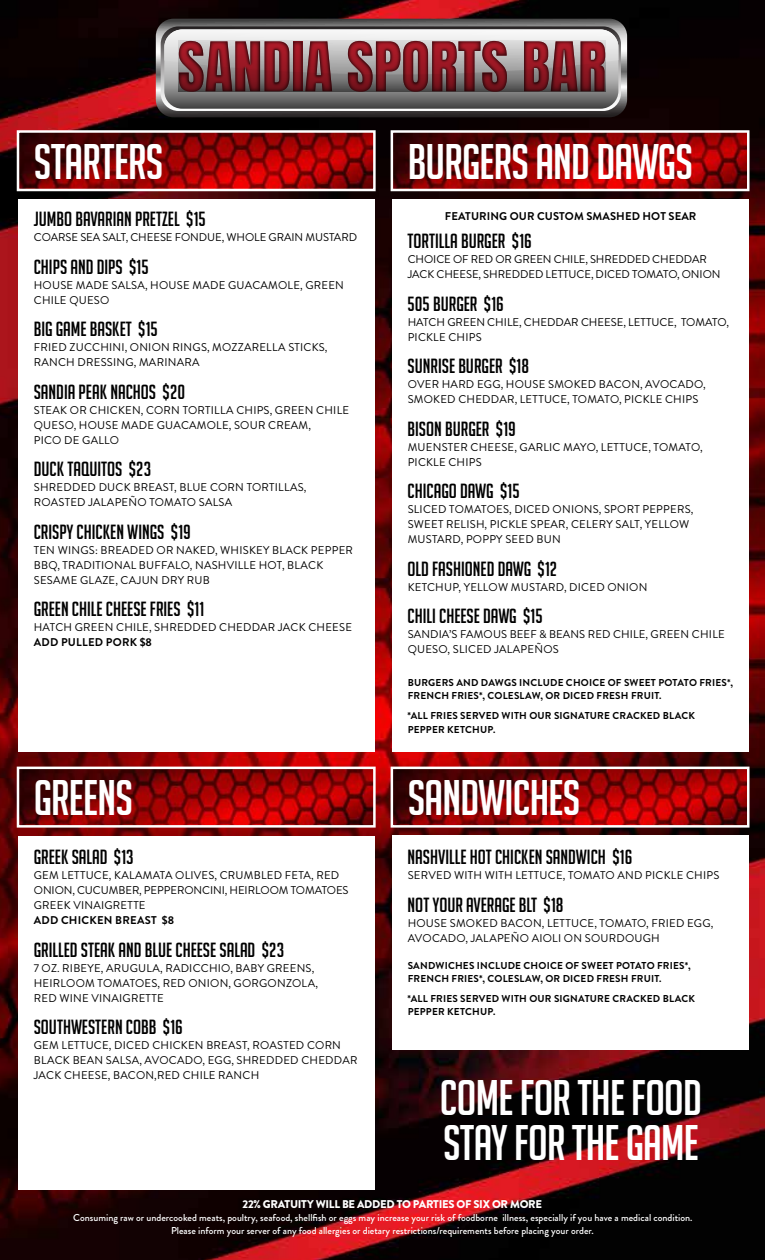
<style>
.page{position:relative;width:765px;height:1260px;background:#fff}
.page>*{position:absolute;margin:0;border:0;box-sizing:border-box;transform-origin:0 0}
.t1{font:58px "Anton";color:#be1e2d}
.t2{font:48.75px/45px "Big Noodle Titling";letter-spacing:-.015em;color:#fff}
.t3{font:20px "Big Noodle Titling";color:#000}
.t4{font:11.25px/15px "Brandon Grotesque";letter-spacing:.02em;color:#000}
.t5{font:11.25px/15px "Brandon Grotesque";letter-spacing:-.005em;color:#000}
.t6{font:700 11.25px "Brandon Grotesque";letter-spacing:.01em;color:#000}
.t7{font:11.25px/15px "Brandon Grotesque";color:#000}
.t8{font:900 11.25px "Brandon Grotesque";letter-spacing:-.025em;color:#fff}
.t9{font:700 10px/13.8px "Brandon Grotesque";letter-spacing:.02em;color:#000}
.t10{font:500 10px/13.9px "Brandon Grotesque";color:#fff;text-align:center}
</style>
<div class="page">
<img style="left:0;top:0;width:765px;height:1260px">
<div style="left:18px;top:199px;width:356px;height:553px;background:#fff"></div>
<div style="left:392px;top:199px;width:356px;height:553px;background:#fff"></div>
<div style="left:392px;top:836px;width:356px;height:214px;background:#fff"></div>
<div style="left:18px;top:837px;width:356px;height:353px;background:#fff"></div>
<img style="left:20px;top:133px;width:353px;height:55px">
<div style="left:17px;top:130px;width:359px;height:61px;border:2px solid #fff"></div>
<img style="left:20px;top:770px;width:353px;height:55px">
<div style="left:17px;top:767px;width:359px;height:61px;border:2px solid #fff"></div>
<img style="left:394px;top:133px;width:352px;height:55px">
<div style="left:391px;top:130px;width:358px;height:61px;border:2px solid #fff"></div>
<img style="left:394px;top:770px;width:352px;height:55px">
<div style="left:391px;top:767px;width:358px;height:61px;border:2px solid #fff"></div>
<svg style="left:156px;top:19px;width:471px;height:98px;background:#555353"></svg>
<svg style="left:161px;top:26px;width:460px;height:85px"></svg>
<svg style="left:164px;top:29px;width:454px;height:80px;background:#929292"></svg>
<h1 class="t1" style="left:178px;top:37px;width:430px">SANDIA SPORTS BAR</h1>
<h2 class="t2" style="left:34px;top:139px;width:131px">STARTERS</h2>
<h2 class="t2" style="left:408px;top:139px;width:287px">BURGERS AND DAWGS</h2>
<h3 class="t3" style="left:34px;top:209px;width:174px">JUMBO BAVARIAN PRETZEL $15</h3>
<p class="t5" style="left:34px;top:230px;width:325px">COARSE SEA SALT, CHEESE FONDUE, WHOLE GRAIN MUSTARD</p>
<h3 class="t3" style="left:34px;top:256px;width:117px">CHIPS AND DIPS $15</h3>
<p class="t4" style="left:34px;top:278px;width:312px">HOUSE MADE SALSA, HOUSE MADE GUACAMOLE, GREEN<br>CHILE QUESO</p>
<h3 class="t3" style="left:34px;top:319px;width:126px">BIG GAME BASKET $15</h3>
<p class="t4" style="left:34px;top:340px;width:295px">FRIED ZUCCHINI, ONION RINGS, MOZZARELLA STICKS,<br>RANCH DRESSING, MARINARA</p>
<h3 class="t3" style="left:34px;top:381px;width:153px">SANDIA PEAK NACHOS $20</h3>
<p class="t4" style="left:34px;top:403px;width:317px">STEAK OR CHICKEN, CORN TORTILLA CHIPS, GREEN CHILE<br>QUESO, HOUSE MADE GUACAMOLE, SOUR CREAM,<br>PICO DE GALLO</p>
<h3 class="t3" style="left:34px;top:459px;width:119px">DUCK TAQUITOS $23</h3>
<p class="t4" style="left:34px;top:480px;width:274px">SHREDDED DUCK BREAST, BLUE CORN TORTILLAS,<br>ROASTED JALAPEÑO TOMATO SALSA</p>
<h3 class="t3" style="left:34px;top:521px;width:159px">CRISPY CHICKEN WINGS $19</h3>
<p class="t4" style="left:34px;top:543px;width:321px">TEN WINGS: BREADED OR NAKED, WHISKEY BLACK PEPPER<br>BBQ, TRADITIONAL BUFFALO, NASHVILLE HOT, BLACK<br>SESAME GLAZE, CAJUN DRY RUB</p>
<h3 class="t3" style="left:34px;top:599px;width:172px">GREEN CHILE CHEESE FRIES $11</h3>
<p class="t4" style="left:34px;top:620px;width:320px">HATCH GREEN CHILE, SHREDDED CHEDDAR JACK CHEESE</p>
<p class="t6" style="left:34px;top:635px;width:120px">ADD PULLED PORK $8</p>
<h2 class="t2" style="left:34px;top:776px;width:101px">GREENS</h2>
<h3 class="t3" style="left:34px;top:846px;width:102px">GREEK SALAD $13</h3>
<p class="t4" style="left:34px;top:868px;width:316px">GEM LETTUCE, KALAMATA OLIVES, CRUMBLED FETA, RED<br>ONION, CUCUMBER, PEPPERONCINI, HEIRLOOM TOMATOES<br>GREEK VINAIGRETTE</p>
<p class="t6" style="left:34px;top:912px;width:142px">ADD CHICKEN BREAST $8</p>
<h3 class="t3" style="left:34px;top:939px;width:252px">GRILLED STEAK AND BLUE CHEESE SALAD $23</h3>
<p class="t4" style="left:34px;top:960px;width:286px">7 OZ. RIBEYE, ARUGULA, RADICCHIO, BABY GREENS,<br>HEIRLOOM TOMATOES, RED ONION, GORGONZOLA,<br>RED WINE VINAIGRETTE</p>
<h3 class="t3" style="left:34px;top:1016px;width:151px">SOUTHWESTERN COBB $16</h3>
<p class="t4" style="left:34px;top:1038px;width:325px">GEM LETTUCE, DICED CHICKEN BREAST, ROASTED CORN<br>BLACK BEAN SALSA, AVOCADO, EGG, SHREDDED CHEDDAR<br>JACK CHEESE, BACON,RED CHILE RANCH</p>
<p class="t6" style="left:445px;top:208px;width:253px">FEATURING OUR CUSTOM SMASHED HOT SEAR</p>
<h3 class="t3" style="left:408px;top:230px;width:126px">TORTILLA BURGER $16</h3>
<p class="t5" style="left:408px;top:252px;width:314px">CHOICE OF RED OR GREEN CHILE, SHREDDED CHEDDAR<br>JACK CHEESE, SHREDDED LETTUCE, DICED TOMATO, ONION</p>
<h3 class="t3" style="left:408px;top:293px;width:98px">505 BURGER $16</h3>
<p class="t7" style="left:408px;top:314px;width:323px">HATCH GREEN CHILE, CHEDDAR CHEESE, LETTUCE, TOMATO,<br>PICKLE CHIPS</p>
<h3 class="t3" style="left:408px;top:355px;width:123px">SUNRISE BURGER $18</h3>
<p class="t4" style="left:408px;top:377px;width:300px">OVER HARD EGG, HOUSE SMOKED BACON, AVOCADO,<br>SMOKED CHEDDAR, LETTUCE, TOMATO, PICKLE CHIPS</p>
<h3 class="t3" style="left:408px;top:418px;width:110px">BISON BURGER $19</h3>
<p class="t4" style="left:408px;top:439px;width:297px">MUENSTER CHEESE, GARLIC MAYO, LETTUCE, TOMATO,<br>PICKLE CHIPS</p>
<h3 class="t3" style="left:408px;top:480px;width:114px">CHICAGO DAWG $15</h3>
<p class="t4" style="left:408px;top:502px;width:287px">SLICED TOMATOES, DICED ONIONS, SPORT PEPPERS,<br>SWEET RELISH, PICKLE SPEAR, CELERY SALT, YELLOW<br>MUSTARD, POPPY SEED BUN</p>
<h3 class="t3" style="left:408px;top:558px;width:151px">OLD FASHIONED DAWG $12</h3>
<p class="t4" style="left:408px;top:579px;width:241px">KETCHUP, YELLOW MUSTARD, DICED ONION</p>
<h3 class="t3" style="left:408px;top:605px;width:137px">CHILI CHEESE DAWG $15</h3>
<p class="t4" style="left:408px;top:627px;width:319px">SANDIA’S FAMOUS BEEF &amp; BEANS RED CHILE, GREEN CHILE<br>QUESO, SLICED JALAPEÑOS</p>
<p class="t9" style="left:408px;top:675px;width:327px">BURGERS AND DAWGS INCLUDE CHOICE OF SWEET POTATO FRIES*,<br>FRENCH FRIES*, COLESLAW, OR DICED FRESH FRUIT.</p>
<p class="t9" style="left:408px;top:709px;width:289px">*ALL FRIES SERVED WITH OUR SIGNATURE CRACKED BLACK<br>PEPPER KETCHUP.</p>
<h2 class="t2" style="left:408px;top:776px;width:174px">SANDWICHES</h2>
<h3 class="t3" style="left:408px;top:846px;width:226px">NASHVILLE HOT CHICKEN SANDWICH $16</h3>
<p class="t4" style="left:408px;top:868px;width:313px">SERVED WITH WITH LETTUCE, TOMATO AND PICKLE CHIPS</p>
<h3 class="t3" style="left:408px;top:894px;width:157px">NOT YOUR AVERAGE BLT $18</h3>
<p class="t4" style="left:408px;top:915px;width:307px">HOUSE SMOKED BACON, LETTUCE, TOMATO, FRIED EGG,<br>AVOCADO, JALAPEÑO AIOLI ON SOURDOUGH</p>
<p class="t9" style="left:408px;top:960px;width:285px;line-height:12.5px">SANDWICHES INCLUDE CHOICE OF SWEET POTATO FRIES*,<br>FRENCH FRIES*, COLESLAW, OR DICED FRESH FRUIT.</p>
<p class="t9" style="left:408px;top:991px;width:289px">*ALL FRIES SERVED WITH OUR SIGNATURE CRACKED BLACK<br>PEPPER KETCHUP.</p>
<h2 class="t2" style="left:440px;top:1075px;width:264px">COME FOR THE FOOD<br>STAY FOR THE GAME</h2>
<p class="t8" style="left:243px;top:1196px;width:301px">22% GRATUITY WILL BE ADDED TO PARTIES OF SIX OR MORE</p>
<p class="t10" style="left:73px;top:1210px;width:621px">Consuming raw or undercooked meats, poultry, seafood, shellfish or eggs may increase your risk of foodborne illness, especially if you have a medical condition.<br>Please inform your server of any food allergies or dietary restrictions/requirements before placing your order.</p>
</div>
